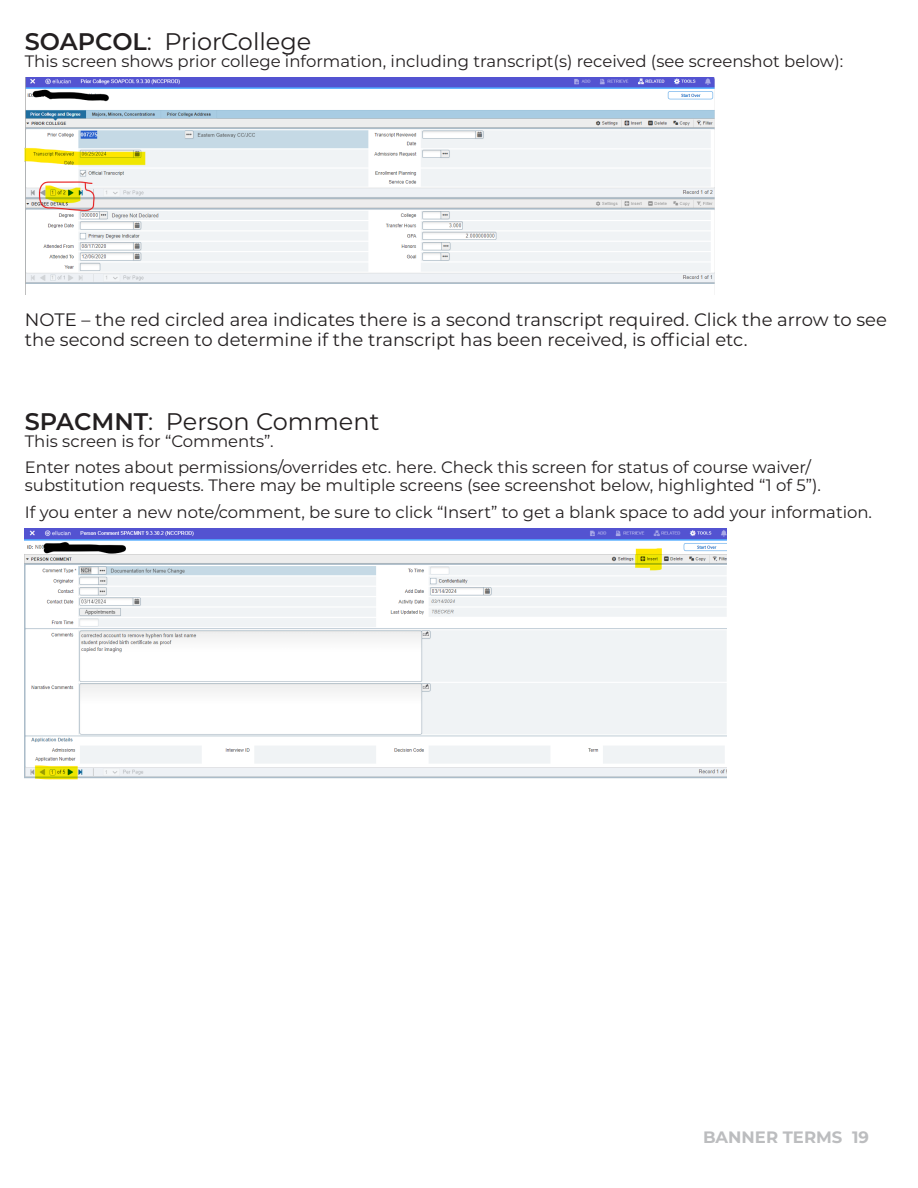
<style>
.page{position:relative;width:918px;height:1188px;background:#fff}
.page>*{position:absolute;margin:0;border:0;box-sizing:border-box;transform-origin:0 0}
.t1{font:24px "Montserrat";color:#231f20}
.t2{font:18px/19.4px "Montserrat";color:#231f20}
.t3{font:16.5px/26.8px "Montserrat";color:#231f20}
.t4{font:700 16.5px "Montserrat";color:#bcbdbf}
.s1{font-weight:600}
</style>
<div class="page">
<img style="left:25px;top:77px;width:690px;height:218px">
<img style="left:25px;top:528px;width:702px;height:252px">
<h1 class="t1" style="left:25px;top:25px;width:288px"><span class="s1">SOAPCOL</span>: PriorCollege</h1>
<p class="t3" style="left:25px;top:47px;width:820px">This screen shows prior college information, including transcript(s) received (see screenshot below):</p>
<p class="t2" style="left:25px;top:310px;width:864px">NOTE – the red circled area indicates there is a second transcript required. Click the arrow to see the second screen to determine if the transcript has been received, is official etc.</p>
<h1 class="t1" style="left:25px;top:405px;width:356px"><span class="s1">SPACMNT</span>: Person Comment</h1>
<p class="t3" style="left:25px;top:427px;width:788px">This screen is for “Comments”.<br>Enter notes about permissions/overrides etc. here. Check this screen for status of course waiver/</p>
<p class="t3" style="left:25px;top:471px;width:849px">substitution requests. There may be multiple screens (see screenshot below, highlighted “1 of 5”).<br>If you enter a new note/comment, be sure to click “Insert” to get a blank space to add your information.</p>
<p class="t4" style="left:703px;top:1126px;width:127px">BANNER TERMS</p>
<p class="t4" style="left:852px;top:1126px;width:18px">19</p>
</div>
